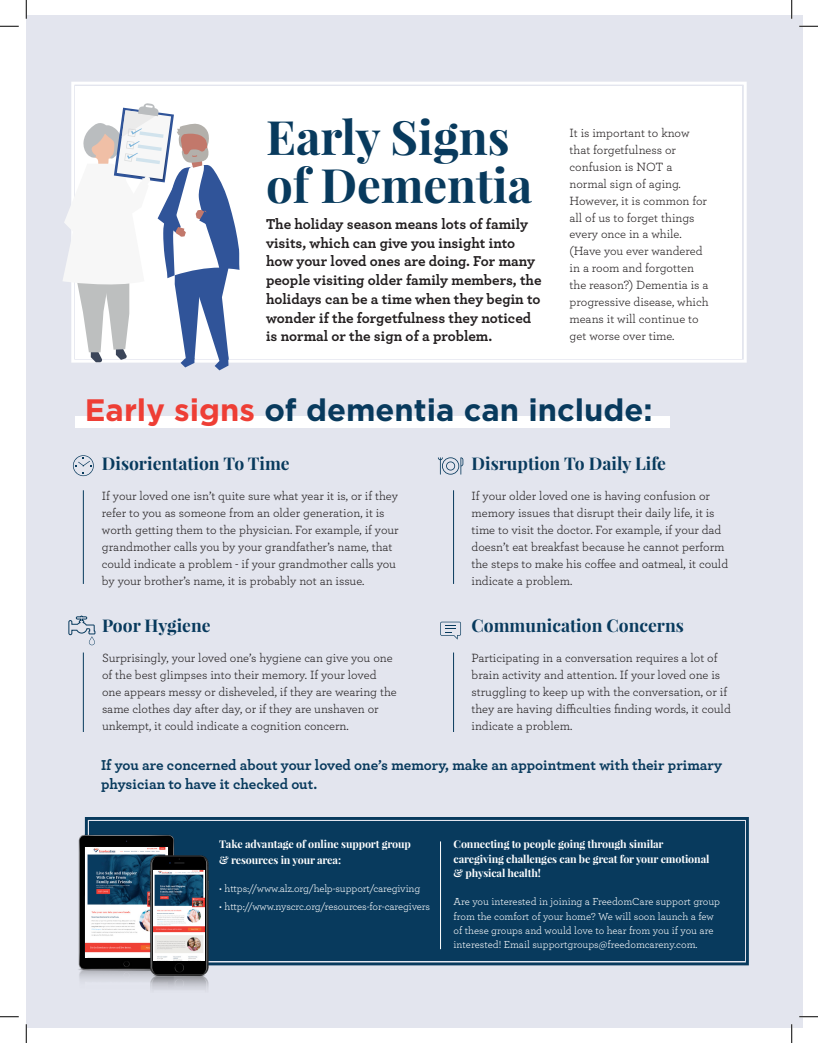
<style>
.page{position:relative;width:818px;height:1043px;background:#fff}
.page>*{position:absolute;margin:0;border:0;box-sizing:border-box;transform-origin:0 0}
.t1{font:700 47.38px/47.5px "Playfair Display";color:#083a5d}
.t2{font:700 31px "Gotham HTF";color:#083a5d}
.t3{font:700 17.5px "Playfair Display";color:#083a5d}
.t4{font:700 15px/18.8px "Archer";color:#231f20}
.t5{font:700 15px/18.8px "Archer";color:#083a5d}
.Body_Text{font:12.5px/16.9px "Archer";color:#231f20}
.t6{font:10.75px/14.2px "Archer";letter-spacing:-.01em;color:#fff}
.t7{font:700 10.75px/14.2px "Playfair Display";letter-spacing:-.01em;color:#fff}
.s1{color:#ee3e35}
</style>
<div class="page">
<div style="left:26px;top:15px;width:776px;height:1013px;background:#e3e5ee"></div>
<div style="left:76px;top:416px;width:594px;height:12px;background:#fff"></div>
<div style="left:71px;top:82px;width:676px;height:281px;background:#fff"></div>
<div style="left:77px;top:87px;width:663px;height:270px;border:3px solid #fff"></div>
<div style="left:84px;top:817px;width:665px;height:149px;background:#083a5d"></div>
<div style="left:91px;top:822px;width:652px;height:137px;border:3px solid #083a5d"></div>
<img style="left:81px;top:818px;width:104px;height:18px">
<img style="left:78px;top:836px;width:226px;height:154px">
<img style="left:153px;top:870px;width:52px;height:68px">
<img style="left:153px;top:926px;width:51px;height:34px">
<hr style="left:440px;top:841px;width:1px;height:108px;background:#fff">
<svg style="left:73px;top:455px;width:21px;height:21px"></svg>
<svg style="left:438px;top:457px;width:25px;height:17px"></svg>
<hr style="left:83px;top:490px;width:1px;height:94px;background:#083a5d">
<hr style="left:83px;top:652px;width:1px;height:80px;background:#083a5d">
<hr style="left:453px;top:490px;width:1px;height:94px;background:#083a5d">
<svg style="left:63px;top:103px;width:177px;height:267px;background:#d1d6e2"></svg>
<hr style="left:453px;top:652px;width:1px;height:80px;background:#083a5d">
<svg style="left:68px;top:615px;width:28px;height:30px"></svg>
<svg style="left:440px;top:621px;width:21px;height:18px"></svg>
<svg style="left:0;top:25px;width:19px;height:2px"></svg>
<svg style="left:799px;top:25px;width:19px;height:2px"></svg>
<svg style="left:0;top:1016px;width:19px;height:1px"></svg>
<svg style="left:799px;top:1015px;width:19px;height:2px"></svg>
<svg style="left:25px;top:0;width:2px;height:19px"></svg>
<svg style="left:25px;top:1024px;width:2px;height:18px"></svg>
<svg style="left:791px;top:0;width:1px;height:19px"></svg>
<svg style="left:791px;top:1024px;width:1px;height:18px"></svg>
<p class="t1" style="left:266px;top:113px;width:268px">Early Signs of Dementia</p>
<p class="Body_Text" style="left:569px;top:124px;width:141px">It is important to know that forgetfulness or confusion is NOT a normal sign of aging.<br>However, it is common for all of us to forget things every once in a while. (Have you ever wandered in a room and forgotten the reason?) Dementia is a progressive disease, which means it will continue to get worse over time.</p>
<p class="t4" style="left:266px;top:213px;width:277px">The holiday season means lots of family visits, which can give you insight into how your loved ones are doing. For many people visiting older family members, the holidays can be a time when they begin to wonder if the forgetfulness they noticed is normal or the sign of a problem.</p>
<p class="t2" style="left:85px;top:392px;width:569px"><span class="s1">Early signs</span> of dementia can include:</p>
<p class="t3" style="left:102px;top:452px;width:189px">Disorientation To Time</p>
<p class="Body_Text" style="left:102px;top:487px;width:298px">If your loved one isn’t quite sure what year it is, or if they refer to you as someone from an older generation, it is worth getting them to the physician. For example, if your grandmother calls you by your grandfather’s name, that could indicate a problem - if your grandmother calls you by your brother’s name, it is probably not an issue.</p>
<p class="t3" style="left:471px;top:452px;width:196px">Disruption To Daily Life</p>
<p class="Body_Text" style="left:471px;top:487px;width:258px">If your older loved one is having confusion or memory issues that disrupt their daily life, it is time to visit the doctor. For example, if your dad doesn’t eat breakfast because he cannot perform the steps to make his coffee and oatmeal, it could indicate a problem.</p>
<p class="t3" style="left:471px;top:614px;width:214px">Communication Concerns</p>
<p class="Body_Text" style="left:471px;top:649px;width:261px">Participating in a conversation requires a lot of brain activity and attention. If your loved one is struggling to keep up with the conversation, or if they are having difficulties finding words, it could indicate a problem.</p>
<p class="t5" style="left:101px;top:754px;width:622px">If you are concerned about your loved one’s memory, make an appointment with their primary physician to have it checked out.</p>
<p class="t3" style="left:102px;top:614px;width:110px">Poor Hygiene</p>
<p class="Body_Text" style="left:102px;top:649px;width:296px">Surprisingly, your loved one’s hygiene can give you one of the best glimpses into their memory. If your loved one appears messy or disheveled, if they are wearing the same clothes day after day, or if they are unshaven or unkempt, it could indicate a cognition concern.</p>
<p class="t7" style="left:219px;top:836px;width:193px;line-height:15.4px">Take advantage of online support group &amp; resources in your area:</p>
<p class="t6" style="left:219px;top:881px;width:202px">• https://www.alz.org/help-support/caregiving</p>
<p class="t6" style="left:219px;top:898px;width:212px">• http://www.nyscrc.org/resources-for-caregivers</p>
<p class="t7" style="left:453px;top:837px;width:257px">Connecting to people going through similar caregiving challenges can be great for your emotional &amp; physical health!</p>
<p class="t6" style="left:453px;top:894px;width:268px">Are you interested in joining a FreedomCare support group from the comfort of your home? We will soon launch a few of these groups and would love to hear from you if you are interested! Email supportgroups@freedomcareny.com.</p>
</div>
